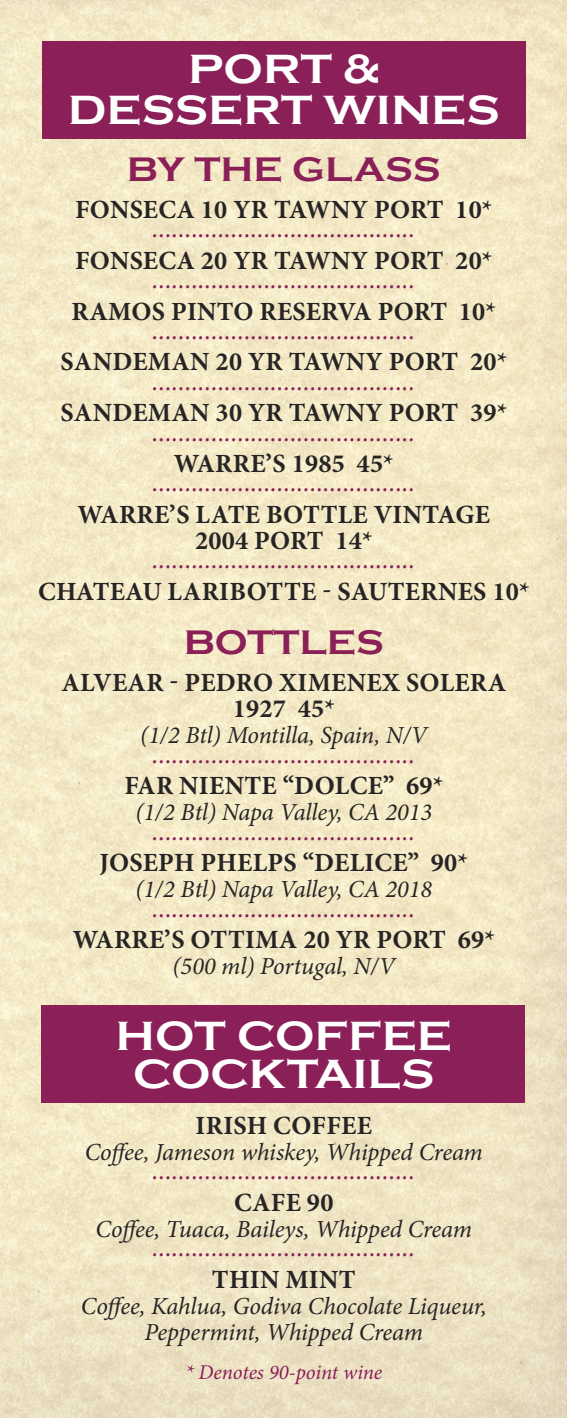
<style>
.page{position:relative;width:567px;height:1418px;background:#fff}
.page>*{position:absolute;margin:0;border:0;box-sizing:border-box;transform-origin:0 0}
.t1{font:700 42px "Copperplate Gothic";color:#fff;scale:1.1 1}
.t2{font:700 35px "Copperplate Gothic";color:#8b1f58;scale:1.1 1}
.t3{font:italic 28px "Minion Pro";color:#8b1f58}
.t4{font:700 26.25px "Minion Pro";letter-spacing:.01em;color:#272425}
.t5{font:italic 24.5px "Minion Pro";letter-spacing:-.01em;color:#272425}
.t6{font:italic 21px "Minion Pro";letter-spacing:-.005em;color:#8b1f58}
</style>
<div class="page">
<img style="left:0;top:0;width:567px;height:1418px">
<div style="left:41px;top:1004px;width:484px;height:98px;background:#8b1f58"></div>
<div style="left:42px;top:42px;width:483px;height:97px;background:#8b1f58"></div>
<p class="t1" style="left:188px;top:46px;width:175px">PORT &amp;</p>
<p class="t1" style="left:68px;top:86px;width:394px">DESSERT WINES</p>
<p class="t2" style="left:127px;top:150px;width:287px">BY THE GLASS</p>
<p class="t4" style="left:75px;top:191px;width:419px">FONSECA 10 YR TAWNY PORT 10*</p>
<p class="t3" style="left:152px;top:209px;width:265px">........................................</p>
<p class="t4" style="left:75px;top:242px;width:419px">FONSECA 20 YR TAWNY PORT 20*</p>
<p class="t3" style="left:152px;top:260px;width:265px">........................................</p>
<p class="t4" style="left:72px;top:293px;width:426px">RAMOS PINTO RESERVA PORT 10*</p>
<p class="t3" style="left:152px;top:311px;width:265px">........................................</p>
<p class="t4" style="left:60px;top:343px;width:448px">SANDEMAN 20 YR TAWNY PORT 20*</p>
<p class="t3" style="left:152px;top:362px;width:265px">........................................</p>
<p class="t4" style="left:60px;top:394px;width:448px">SANDEMAN 30 YR TAWNY PORT 39*</p>
<p class="t3" style="left:152px;top:412px;width:265px">........................................</p>
<p class="t4" style="left:174px;top:445px;width:222px">WARRE’S 1985 45*</p>
<p class="t3" style="left:152px;top:463px;width:265px">........................................</p>
<p class="t4" style="left:78px;top:496px;width:414px">WARRE’S LATE BOTTLE VINTAGE</p>
<p class="t4" style="left:195px;top:522px;width:179px">2004 PORT 14*</p>
<p class="t3" style="left:152px;top:540px;width:265px">........................................</p>
<p class="t4" style="left:38px;top:573px;width:493px">CHATEAU LARIBOTTE - SAUTERNES 10*</p>
<p class="t2" style="left:184px;top:623px;width:183px">BOTTLES</p>
<p class="t4" style="left:61px;top:664px;width:446px">ALVEAR - PEDRO XIMENEX SOLERA</p>
<p class="t4" style="left:233px;top:690px;width:104px">1927 45*</p>
<p class="t5" style="left:140px;top:719px;width:289px">(1/2 Btl) Montilla, Spain, N/V</p>
<p class="t3" style="left:152px;top:734px;width:265px">........................................</p>
<p class="t4" style="left:124px;top:767px;width:321px">FAR NIENTE “DOLCE” 69*</p>
<p class="t5" style="left:135px;top:796px;width:298px">(1/2 Btl) Napa Valley, CA 2013</p>
<p class="t3" style="left:152px;top:811px;width:265px">........................................</p>
<p class="t4" style="left:100px;top:844px;width:370px">JOSEPH PHELPS “DELICE” 90*</p>
<p class="t5" style="left:135px;top:873px;width:298px">(1/2 Btl) Napa Valley, CA 2018</p>
<p class="t3" style="left:152px;top:888px;width:265px">........................................</p>
<p class="t4" style="left:73px;top:921px;width:424px">WARRE’S OTTIMA 20 YR PORT 69*</p>
<p class="t5" style="left:172px;top:950px;width:224px">(500 ml) Portugal, N/V</p>
<p class="t1" style="left:116px;top:1012px;width:307px">HOT COFFEE</p>
<p class="t1" style="left:133px;top:1051px;width:275px">COCKTAILS</p>
<p class="t4" style="left:196px;top:1106px;width:178px">IRISH COFFEE</p>
<p class="t5" style="left:85px;top:1135px;width:400px">Coffee, Jameson whiskey, Whipped Cream</p>
<p class="t3" style="left:152px;top:1151px;width:265px">........................................</p>
<p class="t4" style="left:234px;top:1183px;width:101px">CAFE 90</p>
<p class="t5" style="left:96px;top:1212px;width:378px">Coffee, Tuaca, Baileys, Whipped Cream</p>
<p class="t3" style="left:152px;top:1228px;width:265px">........................................</p>
<p class="t4" style="left:212px;top:1260px;width:145px">THIN MINT</p>
<p class="t5" style="left:81px;top:1289px;width:408px">Coffee, Kahlua, Godiva Chocolate Liqueur,</p>
<p class="t5" style="left:144px;top:1315px;width:280px">Peppermint, Whipped Cream</p>
<p class="t6" style="left:185px;top:1357px;width:198px">* Denotes 90-point wine</p>
</div>
